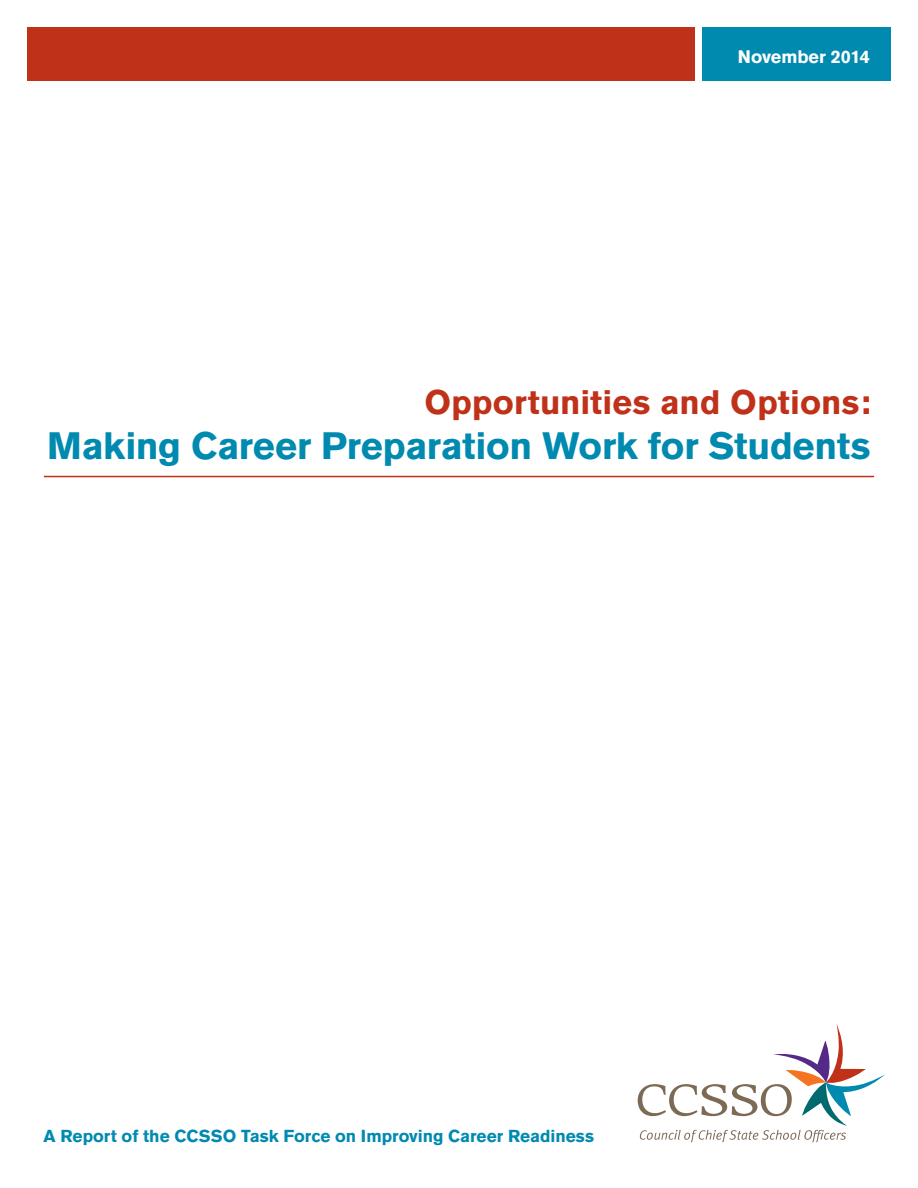
<style>
.page{position:relative;width:918px;height:1188px;background:#fff}
.page>*{position:absolute;margin:0;border:0;box-sizing:border-box;transform-origin:0 0}
.t1{font:700 37.8px "Akzidenz Grotesk BE";letter-spacing:-.005em;color:#008ab0}
.t2{font:700 33.75px "Akzidenz Grotesk BE";letter-spacing:.005em;color:#c0311a}
.t3{font:700 18px "Akzidenz Grotesk BE";letter-spacing:-.005em;color:#fff}
.t4{font:700 17.25px "Akzidenz Grotesk BE";color:#008ab0}
</style>
<div class="page">
<svg style="left:638px;top:1024px;width:247px;height:118px"></svg>
<div style="left:27px;top:27px;width:864px;height:54px;background:#c0311a"></div>
<div style="left:702px;top:27px;width:189px;height:54px;background:#008ab0"></div>
<div style="left:695px;top:27px;width:7px;height:54px;background:#fff"></div>
<hr style="left:44px;top:476px;width:830px;height:1px;background:#c0311a">
<p class="t3" style="left:738px;top:46px;width:133px">November 2014</p>
<h2 class="t2" style="left:425px;top:383px;width:448px">Opportunities and Options:</h2>
<h1 class="t1" style="left:47px;top:424px;width:825px">Making Career Preparation Work for Students</h1>
<p class="t4" style="left:44px;top:1126px;width:552px">A Report of the CCSSO Task Force on Improving Career Readiness</p>
</div>
